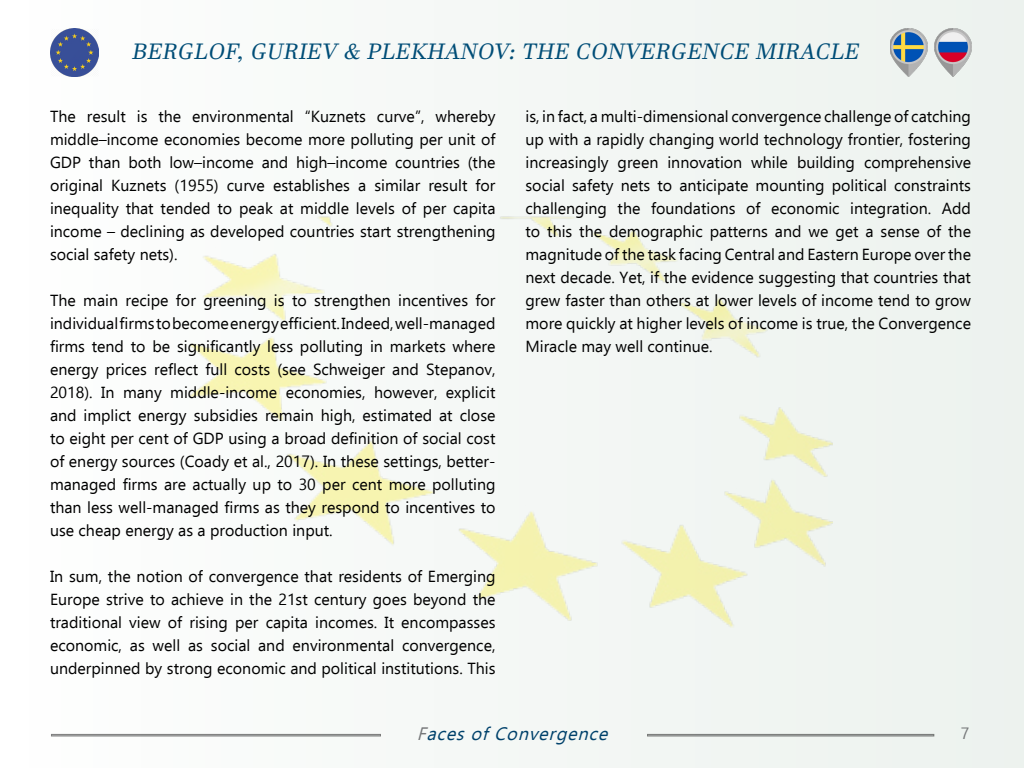
<style>
.page{position:relative;width:1024px;height:768px;background:#f4f8f5}
.page>*{position:absolute;margin:0;border:0;box-sizing:border-box;transform-origin:0 0}
.t1{font:italic 22px "Javanese Text";color:#004d77}
.t2{font:italic 18px "Ebrima";color:#00416b}
.t3{font:16px/23px "Ebrima";color:#000;text-align:justify}
.t4{font:16px "Ebrima";color:#757779}
.s1{color:#757779}
</style>
<div class="page">
<img style="left:191px;top:216px;width:642px;height:411px">
<img style="left:50px;top:28px;width:49px;height:48px">
<img style="left:934px;top:28px;width:38px;height:48px">
<img style="left:890px;top:28px;width:37px;height:48px">
<h1 class="t1" style="left:131px;top:39px;width:737px">BERGLOF,GURIEV &amp; PLEKHANOV:THECONVERGENCEMIRACLE</h1>
<p class="t3" style="left:50px;top:105px;width:447px">The result is the environmental “Kuznets curve”, whereby middle–income economies become more polluting per unit of GDP than both low–income and high–income countries (the original Kuznets (1955) curve establishes a similar result for inequality that tended to peak at middle levels of per capita income – declining as developed countries start strengthening social safety nets).</p>
<p class="t3" style="left:50px;top:289px;width:447px">The main recipe for greening is to strengthen incentives for individual firms to become energy efficient. Indeed, well-managed firms tend to be significantly less polluting in markets where energy prices reflect full costs (see Schweiger and Stepanov, 2018). In many middle-income economies, however, explicit and implict energy subsidies remain high, estimated at close to eight per cent of GDP using a broad definition of social cost of energy sources (Coady et al., 2017). In these settings, better&shy;managed firms are actually up to 30 per cent more polluting than less well-managed firms as they respond to incentives to use cheap energy as a production input.</p>
<p class="t3" style="left:50px;top:565px;width:447px">In sum, the notion of convergence that residents of Emerging Europe strive to achieve in the 21st century goes beyond the traditional view of rising per capita incomes. It encompasses economic, as well as social and environmental convergence, underpinned by strong economic and political institutions. This</p>
<p class="t3" style="left:526px;top:105px;width:447px">is, in fact, a multi-dimensional convergence challenge of catching up with a rapidly changing world technology frontier, fostering increasingly green innovation while building comprehensive social safety nets to anticipate mounting political constraints challenging the foundations of economic integration. Add to this the demographic patterns and we get a sense of the magnitude of the task facing Central and Eastern Europe over the next decade. Yet, if the evidence suggesting that countries that grew faster than others at lower levels of income tend to grow more quickly at higher levels of income is true, the Convergence Miracle may well continue.</p>
<p class="t2" style="left:417px;top:721px;width:199px"><span class="s1">F</span>acesofConvergence</p>
<p class="t4" style="left:961px;top:722px;width:10px">7</p>
</div>
